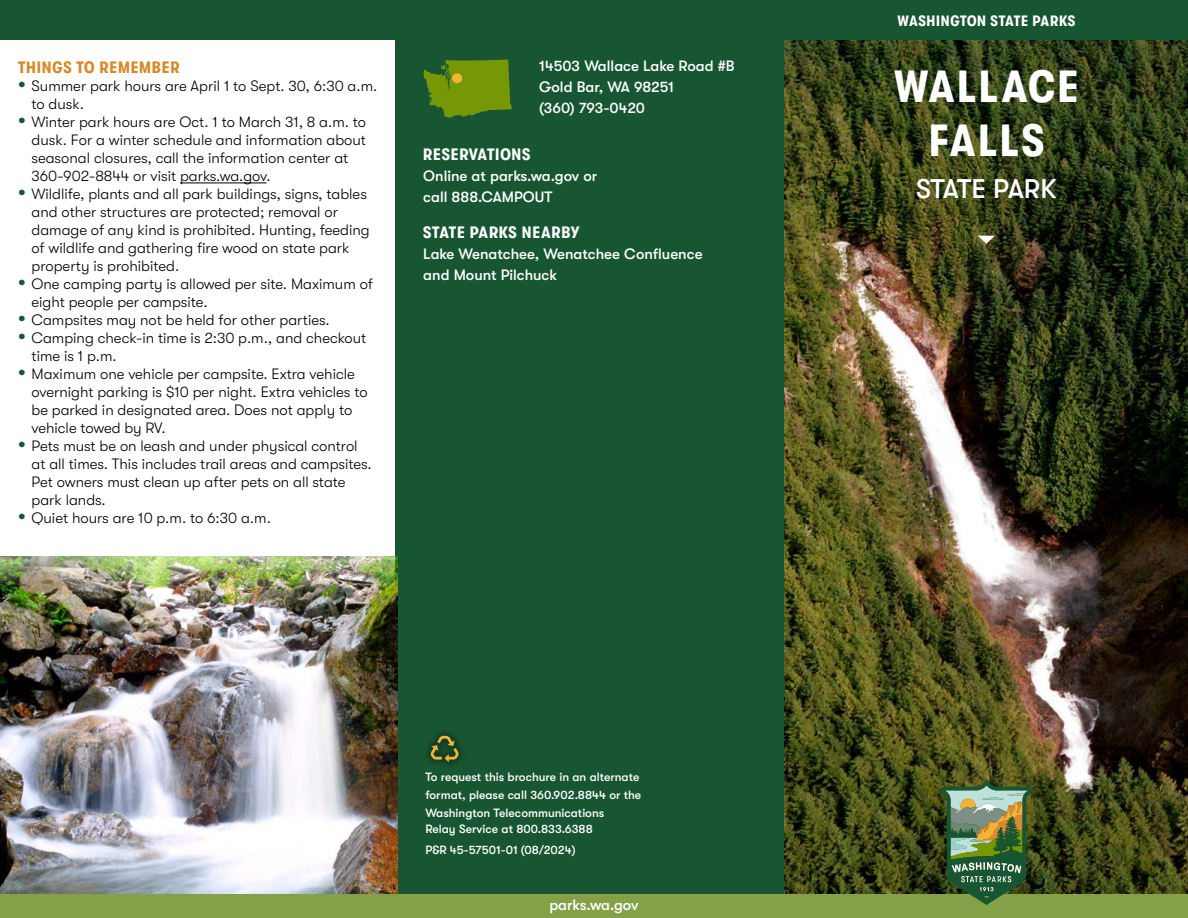
<style>
.page{position:relative;width:1188px;height:918px;background:#fff}
.page>*{position:absolute;margin:0;border:0;box-sizing:border-box;transform-origin:0 0}
.t1{font:700 condensed 45px/54px "GT Walsheim";letter-spacing:.05em;color:#fff;text-align:center}
.t2{font:500 27px "GT Walsheim";letter-spacing:-.02em;color:#fff}
.t3{font:700 condensed 16.5px "GT Walsheim";letter-spacing:.05em;color:#fff}
.t4{font:700 condensed 16.5px "GT Walsheim";letter-spacing:.05em;color:#d88826}
.t5{font:300 15px/18px "GT Walsheim";color:#000}
.t6{font:500 15px/21px "GT Walsheim";color:#fff}
.t7{font:700 condensed 15px "GT Walsheim";letter-spacing:.045em;color:#fff}
.t8{font:500 12px/18px "GT Walsheim";color:#fff}
.s1{font-family:"GT Walsheim Pro";font-weight:700;font-size:21px;color:#185633}
</style>
<div class="page">
<div style="left:395px;top:28px;width:400px;height:871px;background:#185633"></div>
<img style="left:0;top:556px;width:397px;height:339px">
<img style="left:784px;top:40px;width:404px;height:855px">
<svg style="left:978px;top:236px;width:17px;height:8px"></svg>
<div style="left:0;top:895px;width:1188px;height:23px;background:#84a147"></div>
<img style="left:939px;top:778px;width:95px;height:127px">
<div style="left:423px;top:728px;width:43px;height:42px;background:#000;opacity:.3"></div>
<svg style="left:430px;top:736px;width:29px;height:26px"></svg>
<div style="left:0;top:0;width:1188px;height:40px;background:#185633"></div>
<hr style="left:180px;top:183px;width:87px;height:1px;background:#000">
<svg style="left:423px;top:59px;width:89px;height:59px"></svg>
<div style="left:452px;top:73px;width:10px;height:10px;background:#f3b336;border-radius:50%"></div>
<p class="t4" style="left:18px;top:59px;width:163px">THINGS TO REMEMBER</p>
<p class="t5" style="left:32px;top:77px;width:347px;text-indent:-14px"><span class="s1">•</span> Summer park hours are April 1 to Sept. 30, 6:30 a.m. to dusk.</p>
<p class="t5" style="left:32px;top:113px;width:336px;text-indent:-14px"><span class="s1">•</span> Winter park hours are Oct. 1 to March 31, 8 a.m. to dusk. For a winter schedule and information about seasonal closures, call the information center at 360-902-8844 or visit parks.wa.gov.</p>
<p class="t5" style="left:32px;top:185px;width:340px;text-indent:-14px"><span class="s1">•</span> Wildlife, plants and all park buildings, signs, tables and other structures are protected; removal or damage of any kind is prohibited. Hunting, feeding of wildlife and gathering fire wood on state park property is prohibited.</p>
<p class="t5" style="left:32px;top:275px;width:343px;text-indent:-14px"><span class="s1">•</span> One camping party is allowed per site. Maximum of eight people per campsite.</p>
<p class="t5" style="left:18px;top:311px;width:313px"><span class="s1">•</span> Campsites may not be held for other parties.</p>
<p class="t5" style="left:32px;top:329px;width:336px;text-indent:-14px"><span class="s1">•</span> Camping check-in time is 2:30 p.m., and checkout time is 1 p.m.</p>
<p class="t5" style="left:32px;top:365px;width:338px;text-indent:-14px"><span class="s1">•</span> Maximum one vehicle per campsite. Extra vehicle overnight parking is $10 per night. Extra vehicles to be parked in designated area. Does not apply to vehicle towed by RV.</p>
<p class="t5" style="left:32px;top:437px;width:342px;text-indent:-14px"><span class="s1">•</span> Pets must be on leash and under physical control at all times. This includes trail areas and campsites.<br>Pet owners must clean up after pets on all state park lands.</p>
<p class="t5" style="left:18px;top:509px;width:254px"><span class="s1">•</span> Quiet hours are 10 p.m. to 6:30 a.m.</p>
<p class="t6" style="left:539px;top:55px;width:197px">14503 Wallace Lake Road #B<br>Gold Bar, WA 98251<br>(360) 793-0420</p>
<p class="t3" style="left:423px;top:145px;width:109px">RESERVATIONS</p>
<p class="t6" style="left:423px;top:166px;width:175px">Online at parks.wa.gov or call 888.CAMPOUT</p>
<p class="t3" style="left:423px;top:223px;width:158px">STATE PARKS NEARBY</p>
<p class="t6" style="left:423px;top:244px;width:281px">Lake Wenatchee, Wenatchee Confluence and Mount Pilchuck</p>
<p class="t8" style="left:425px;top:768px;width:217px">To request this brochure in an alternate format, please call 360.902.8844 or the<br>Washington Telecommunications</p>
<p class="t8" style="left:425px;top:819px;width:169px;line-height:21px">Relay Service at 800.833.6388<br>P&amp;R 45-57501-01 (08/2024)</p>
<p class="t6" style="left:549px;top:895px;width:91px">parks.wa.gov</p>
<p class="t7" style="left:898px;top:13px;width:179px">WASHINGTON STATE PARKS</p>
<h1 class="t1" style="left:894px;top:60px;width:186px">WALLACE<br>FALLS</h1>
<h2 class="t2" style="left:916px;top:174px;width:142px">STATE PARK</h2>
</div>
